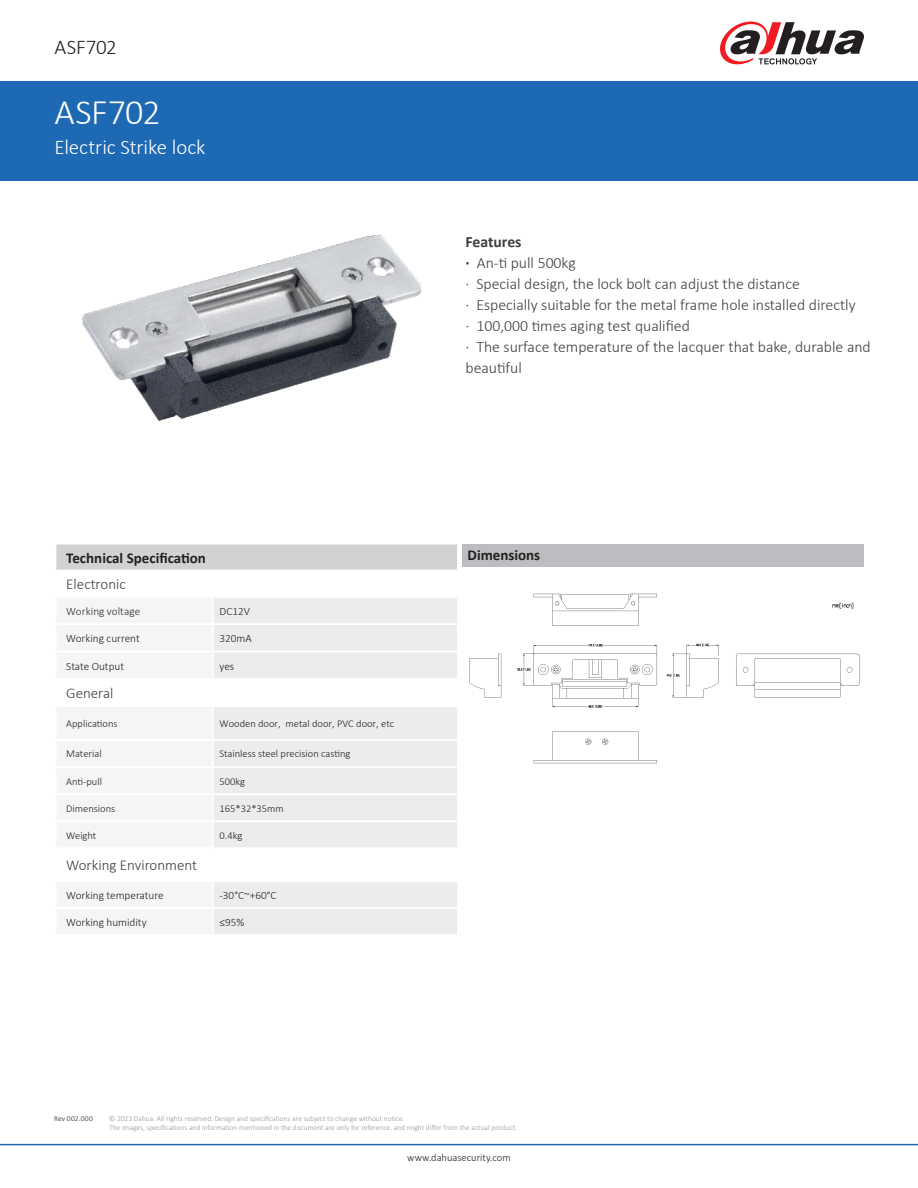
<style>
.page{position:relative;width:918px;height:1188px;background:#fff}
.page>*{position:absolute;margin:0;border:0;box-sizing:border-box;transform-origin:0 0}
.t1{font:300 36px "Calibri";letter-spacing:-.015em;color:#fff}
.t2{font:300 21px "Calibri";letter-spacing:-.005em;color:#fff}
.t3{font:300 21px "Calibri";letter-spacing:-.015em;color:#231f20}
.t4{font:300 15.75px/21px "Calibri";color:#3e3e3f}
.t5{font:700 15.75px "Calibri";color:#3e3e3f}
.t6{font:300 15px "Calibri";color:#3e3e3f}
.t7{font:700 15px "Calibri";color:#231f20}
.t8{font:300 11.25px "Calibri";color:#231f20}
.t9{font:300 11.25px "Calibri";letter-spacing:.005em;color:#312f30}
.t10{font:300 10.5px "Calibri";color:#231f20}
.t11{font:300 7.5px/9px "Calibri";color:#939598}
.t12{font:300 7.5px "Calibri";letter-spacing:.035em;color:#231f20}
.s1{font-weight:700}
</style>
<div class="page">
<div style="left:0;top:81px;width:918px;height:100px;background:#1e69b4"></div>
<hr style="left:0;top:1144px;width:918px;height:1px;background:#1e69b4">
<svg style="left:720px;top:22px;width:144px;height:42px"></svg>
<svg style="left:55px;top:545px;width:403px;height:302px"></svg>
<hr style="left:212px;top:822px;width:2px;height:25px;background:#fff">
<hr style="left:457px;top:822px;width:2px;height:25px;background:#fff">
<div style="left:214px;top:882px;width:243px;height:52px;background:#ececee"></div>
<div style="left:462px;top:544px;width:402px;height:22px;background:#bcbdc0"></div>
<img style="left:82px;top:235px;width:340px;height:186px">
<img style="left:469px;top:593px;width:391px;height:171px">
<p class="t3" style="left:55px;top:34px;width:64px">ASF702</p>
<p class="t1" style="left:55px;top:90px;width:108px">ASF702</p>
<p class="t2" style="left:55px;top:134px;width:152px">Electric Strike lock</p>
<p class="t7" style="left:66px;top:548px;width:141px">Technical Specification</p>
<p class="t6" style="left:66px;top:575px;width:61px">Electronic</p>
<p class="t9" style="left:66px;top:604px;width:75px">Working voltage</p>
<p class="t8" style="left:220px;top:604px;width:32px">DC12V</p>
<p class="t8" style="left:66px;top:631px;width:75px">Working current</p>
<p class="t8" style="left:220px;top:631px;width:34px">320mA</p>
<p class="t8" style="left:66px;top:659px;width:59px">State Output</p>
<p class="t8" style="left:220px;top:659px;width:16px">yes</p>
<p class="t6" style="left:66px;top:684px;width:49px">General</p>
<p class="t10" style="left:66px;top:717px;width:53px">Applications</p>
<p class="t10" style="left:220px;top:717px;width:176px">Wooden door, metal door, PVC door, etc</p>
<p class="t10" style="left:66px;top:747px;width:37px">Material</p>
<p class="t10" style="left:220px;top:747px;width:133px">Stainless steel precision casting</p>
<p class="t10" style="left:66px;top:775px;width:37px">Anti-pull</p>
<p class="t10" style="left:220px;top:775px;width:27px">500kg</p>
<p class="t10" style="left:66px;top:802px;width:51px">Dimensions</p>
<p class="t10" style="left:220px;top:802px;width:66px">165*32*35mm</p>
<p class="t10" style="left:66px;top:829px;width:32px">Weight</p>
<p class="t10" style="left:220px;top:829px;width:24px">0.4kg</p>
<p class="t6" style="left:66px;top:856px;width:132px">Working Environment</p>
<p class="t8" style="left:66px;top:888px;width:99px">Working temperature</p>
<p class="t8" style="left:220px;top:888px;width:59px">-30°C~+60°C</p>
<p class="t8" style="left:66px;top:915px;width:82px">Working humidity</p>
<p class="t8" style="left:220px;top:915px;width:26px">≤95%</p>
<p class="t5" style="left:465px;top:232px;width:58px">Features</p>
<p class="t4" style="left:465px;top:252px;width:112px"><span class="s1">·</span> An-ti pull 500kg</p>
<p class="t4" style="left:465px;top:273px;width:336px">· Special design, the lock bolt can adjust the distance</p>
<p class="t4" style="left:465px;top:294px;width:392px">· Especially suitable for the metal frame hole installed directly</p>
<p class="t4" style="left:465px;top:315px;width:226px">· 100,000 times aging test qualified</p>
<p class="t4" style="left:465px;top:336px;width:407px">· The surface temperature of the lacquer that bake, durable and beautiful</p>
<p class="t7" style="left:468px;top:546px;width:74px">Dimensions</p>
<p class="t12" style="left:54px;top:1113px;width:40px">Rev 002.000</p>
<p class="t11" style="left:109px;top:1114px;width:409px">© 2023 Dahua. All rights reserved. Design and specifications are subject to change without notice.<br>The images, specifications and information mentioned in the document are only for reference, and might differ from the actual product.</p>
<p class="t10" style="left:407px;top:1151px;width:105px">www.dahuasecurity.com</p>
</div>
